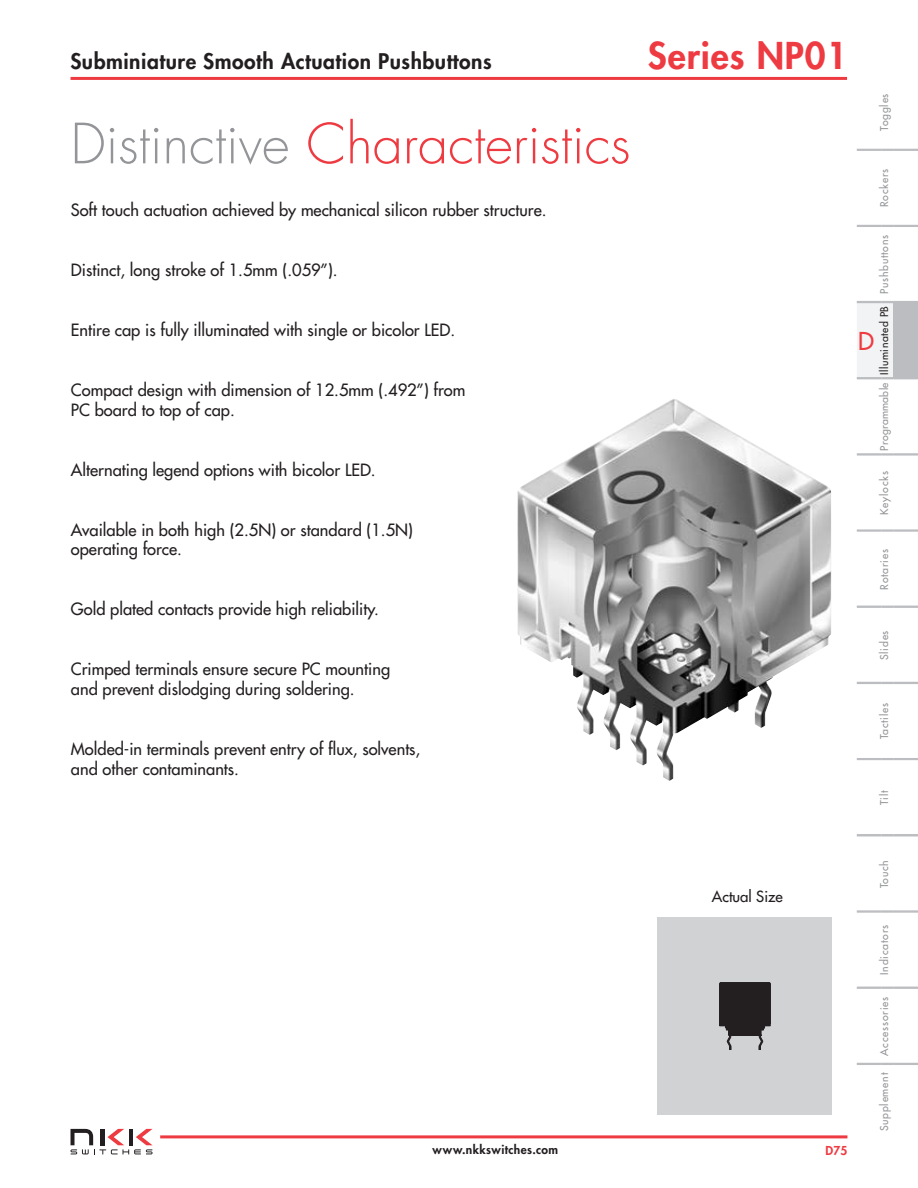
<style>
.page{position:relative;width:918px;height:1188px;background:#fff}
.page>*{position:absolute;margin:0;border:0;box-sizing:border-box;transform-origin:0 0}
.t1{font:300 54px "Futura Std";color:#ee3a41}
.t2{font:800 36px "Futura Std";letter-spacing:.025em;color:#ee3a41}
.t3{font:500 24px "Futura Std";color:#ee3a41}
.t4{font:800 21px "Futura Std";letter-spacing:.025em;color:#231f20}
.t5{font:500 16.5px/19.8px "Futura Std";color:#231f20}
.t6{font:500 15px "Futura Std";color:#231f20}
.t7{font:800 12px "Futura Std";letter-spacing:.035em;color:#231f20}
.t8{font:800 12px "Futura Std";color:#ee3a41}
.t9{font:500 10.5px "Futura Std";letter-spacing:.075em;color:#939598}
.t10{font:500 10.5px "Futura Std";letter-spacing:.05em;color:#231f20}
.t11{font:500 10.5px "Futura Std";letter-spacing:.025em;color:#939598}
.s1{color:#939598}
</style>
<div class="page">
<hr style="left:71px;top:77px;width:776px;height:3px;background:#ee3a41">
<svg style="left:71px;top:1129px;width:82px;height:25px"></svg>
<hr style="left:160px;top:1135px;width:687px;height:3px;background:#ee3a41">
<hr style="left:857px;top:911px;width:24px;height:2px;background:#bcbdc0">
<hr style="left:893px;top:911px;width:25px;height:2px;background:#bcbdc0">
<svg style="left:857px;top:987px;width:36px;height:2px"></svg>
<hr style="left:893px;top:987px;width:25px;height:2px;background:#bcbdc0">
<svg style="left:857px;top:1063px;width:61px;height:2px"></svg>
<hr style="left:857px;top:454px;width:24px;height:2px;background:#bcbdc0">
<hr style="left:857px;top:529px;width:24px;height:2px;background:#bcbdc0">
<hr style="left:893px;top:454px;width:25px;height:2px;background:#bcbdc0">
<hr style="left:893px;top:529px;width:25px;height:2px;background:#bcbdc0">
<hr style="left:857px;top:530px;width:24px;height:2px;background:#bcbdc0">
<svg style="left:881px;top:529px;width:12px;height:3px"></svg>
<hr style="left:893px;top:530px;width:25px;height:2px;background:#bcbdc0">
<svg style="left:857px;top:606px;width:36px;height:2px"></svg>
<hr style="left:893px;top:606px;width:25px;height:2px;background:#bcbdc0">
<svg style="left:857px;top:682px;width:61px;height:2px"></svg>
<hr style="left:857px;top:453px;width:24px;height:2px;background:#bcbdc0">
<svg style="left:881px;top:453px;width:12px;height:3px"></svg>
<svg style="left:857px;top:301px;width:61px;height:78px"></svg>
<hr style="left:893px;top:453px;width:25px;height:2px;background:#bcbdc0">
<svg style="left:857px;top:149px;width:36px;height:2px"></svg>
<hr style="left:893px;top:149px;width:25px;height:2px;background:#bcbdc0">
<svg style="left:857px;top:225px;width:61px;height:2px"></svg>
<hr style="left:857px;top:910px;width:24px;height:2px;background:#bcbdc0">
<svg style="left:881px;top:910px;width:12px;height:3px"></svg>
<hr style="left:893px;top:910px;width:25px;height:2px;background:#bcbdc0">
<svg style="left:857px;top:834px;width:36px;height:2px"></svg>
<svg style="left:857px;top:758px;width:61px;height:2px"></svg>
<hr style="left:893px;top:834px;width:25px;height:2px;background:#bcbdc0">
<div style="left:658px;top:917px;width:174px;height:198px;background:#d1d2d4"></div>
<img style="left:517px;top:399px;width:314px;height:382px">
<div style="left:719px;top:982px;width:52px;height:47px;background:#231f20"></div>
<div style="left:719px;top:1023px;width:52px;height:3px;border:1px solid #231f20"></div>
<div style="left:725px;top:1026px;width:40px;height:2px;border:1px solid #231f20"></div>
<div style="left:726px;top:1028px;width:38px;height:2px;border:1px solid #231f20"></div>
<div style="left:729px;top:1030px;width:32px;height:5px;background:#231f20"></div>
<div style="left:729px;top:1035px;width:32px;height:1px;border:1px solid #231f20"></div>
<svg style="left:727px;top:1035px;width:5px;height:15px"></svg>
<svg style="left:758px;top:1035px;width:5px;height:15px"></svg>
<p class="t4" style="left:70px;top:51px;width:423px">Subminiature Smooth Actuation Pushbuttons</p>
<h2 class="t2" style="left:648px;top:38px;width:201px">Series NP01</h2>
<h1 class="t1" style="left:70px;top:118px;width:562px"><span class="s1">Distinctive</span> Characteristics</h1>
<p class="t5" style="left:71px;top:201px;width:477px">Soft touch actuation achieved by mechanical silicon rubber structure.</p>
<p class="t5" style="left:71px;top:261px;width:268px">Distinct, long stroke of 1.5mm (.059”).</p>
<p class="t5" style="left:71px;top:321px;width:386px">Entire cap is fully illuminated with single or bicolor LED.</p>
<p class="t5" style="left:71px;top:381px;width:396px">Compact design with dimension of 12.5mm (.492”) from<br>PC board to top of cap.</p>
<p class="t5" style="left:71px;top:461px;width:306px">Alternating legend options with bicolor LED.</p>
<p class="t5" style="left:71px;top:521px;width:344px">Available in both high (2.5N) or standard (1.5N) operating force.</p>
<p class="t5" style="left:71px;top:600px;width:309px">Gold plated contacts provide high reliability.</p>
<p class="t5" style="left:71px;top:660px;width:321px">Crimped terminals ensure secure PC mounting and prevent dislodging during soldering.</p>
<p class="t5" style="left:71px;top:740px;width:351px">Molded-in terminals prevent entry of flux, solvents, and other contaminants.</p>
<p class="t9" style="left:879px;top:131px;width:39px;rotate:-90deg">Toggles</p>
<p class="t9" style="left:879px;top:207px;width:40px;rotate:-90deg">Rockers</p>
<p class="t9" style="left:879px;top:294px;width:61px;rotate:-90deg">Pushbuttons</p>
<p class="t10" style="left:879px;top:375px;width:70px;rotate:-90deg">Illuminated PB</p>
<h3 class="t3" style="left:858px;top:329px;width:17px">D</h3>
<p class="t11" style="left:879px;top:451px;width:70px;rotate:-90deg">Programmable</p>
<p class="t9" style="left:879px;top:515px;width:45px;rotate:-90deg">Keylocks</p>
<p class="t9" style="left:879px;top:590px;width:42px;rotate:-90deg">Rotaries</p>
<p class="t9" style="left:879px;top:660px;width:31px;rotate:-90deg">Slides</p>
<p class="t9" style="left:879px;top:739px;width:38px;rotate:-90deg">Tactiles</p>
<p class="t9" style="left:879px;top:805px;width:16px;rotate:-90deg">Tilt</p>
<p class="t7" style="left:433px;top:1144px;width:127px">www.nkkswitches.com</p>
<p class="t6" style="left:712px;top:889px;width:73px">Actual Size</p>
<p class="t8" style="left:826px;top:1144px;width:23px">D75</p>
<p class="t9" style="left:879px;top:888px;width:30px;rotate:-90deg">Touch</p>
<p class="t9" style="left:879px;top:975px;width:51px;rotate:-90deg">Indicators</p>
<p class="t9" style="left:879px;top:1056px;width:60px;rotate:-90deg">Accessories</p>
<p class="t9" style="left:879px;top:1131px;width:60px;rotate:-90deg">Supplement</p>
</div>
